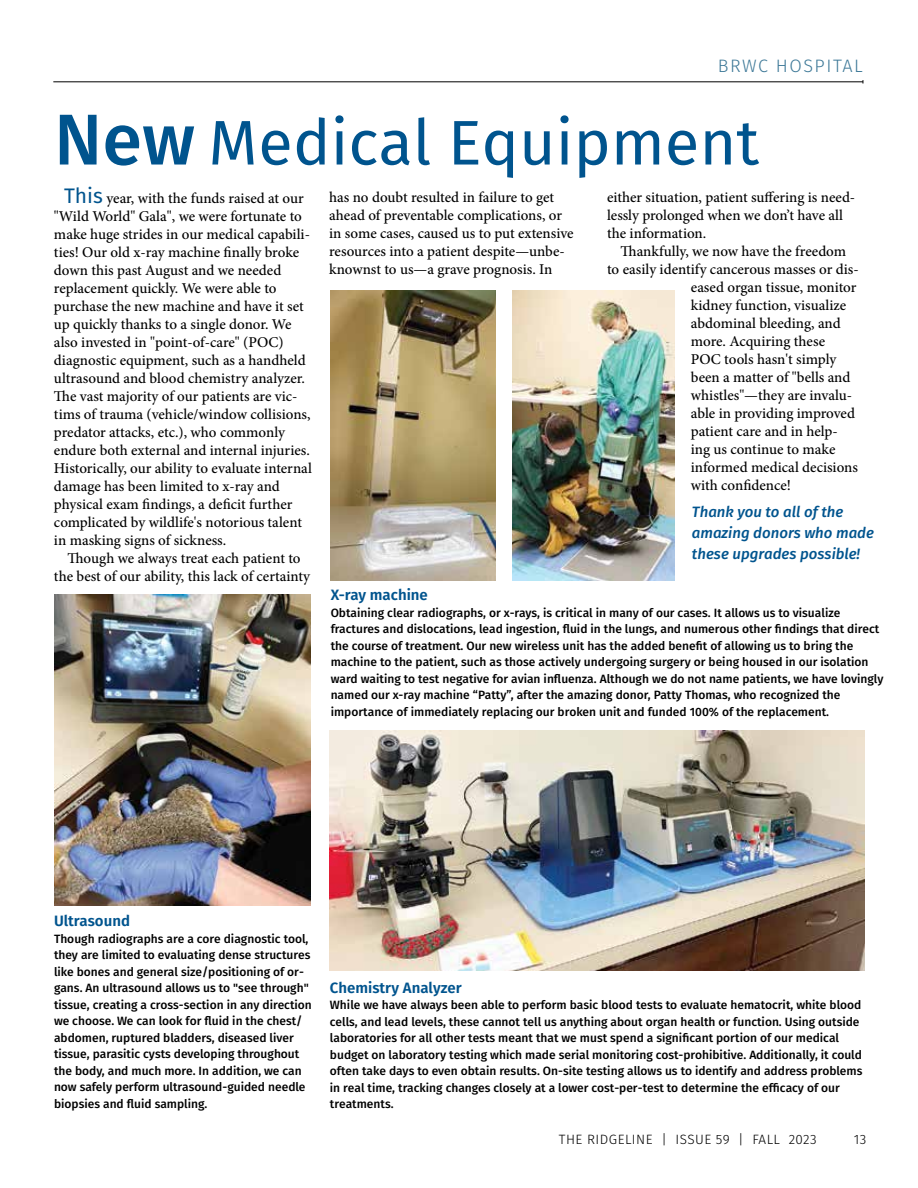
<style>
.page{position:relative;width:918px;height:1188px;background:#fff}
.page>*{position:absolute;margin:0;border:0;box-sizing:border-box;transform-origin:0 0}
.t1{font:63px "Fira Sans";color:#00548e}
.t2{font:300 18px "Fira Sans";letter-spacing:.085em;color:#3e7998}
.t3{font:500 15px/18px "Minion Pro";color:#000}
.t4{font:italic 500 15px/21px "Fira Sans";color:#00548e}
.t5{font:600 15px "Fira Sans";color:#00548e}
.t6{font:300 13.5px "Fira Sans";letter-spacing:.035em;color:#000}
.t7{font:500 12px/16.5px "Fira Sans";color:#000}
.s1{font-weight:500;font-size:72px}
.s2{font-family:"Fira Sans";font-weight:400;font-size:21px;color:#00548e}
</style>
<div class="page">
<hr style="left:53px;top:81px;width:810px;height:1px;background:#000">
<img style="left:513px;top:290px;width:162px;height:290px">
<img style="left:331px;top:290px;width:164px;height:290px">
<img style="left:54px;top:594px;width:256px;height:312px">
<img style="left:330px;top:730px;width:534px;height:241px">
<h2 class="t2" style="left:718px;top:53px;width:146px">BRWC HOSPITAL</h2>
<h1 class="t1" style="left:54px;top:95px;width:707px"><span class="s1">New</span> Medical Equipment</h1>
<p class="t3" style="left:54px;top:189px;width:259px;text-indent:10px"><span class="s2">This</span> year, with the funds raised at our "Wild World" Gala", we were fortunate to make huge strides in our medical capabili&shy;ties! Our old x-ray machine finally broke down this past August and we needed replacement quickly. We were able to purchase the new machine and have it set up quickly thanks to a single donor. We also invested in "point-of-care" (POC) diagnostic equipment, such as a handheld ultrasound and blood chemistry analyzer.<br>The vast majority of our patients are vic&shy;tims of trauma (vehicle/window collisions, predator attacks, etc.), who commonly endure both external and internal injuries.<br>Historically, our ability to evaluate internal damage has been limited to x-ray and physical exam findings, a deficit further complicated by wildlife's notorious talent in masking signs of sickness.</p>
<p class="t3" style="left:54px;top:549px;width:258px;text-align:center">Though we always treat each patient to<br>the best of our ability, this lack of certainty</p>
<p class="t3" style="left:607px;top:188px;width:250px">either situation, patient suffering is need&shy;lessly prolonged when we don’t have all the information.</p>
<p class="t3" style="left:621px;top:242px;width:227px">Thankfully, we now have the freedom</p>
<p class="t3" style="left:607px;top:260px;width:253px">to easily identify cancerous masses or dis-</p>
<p class="t3" style="left:691px;top:278px;width:167px">eased organ tissue, monitor</p>
<p class="t3" style="left:691px;top:296px;width:157px">kidney function, visualize</p>
<p class="t3" style="left:691px;top:314px;width:151px">abdominal bleeding, and</p>
<p class="t3" style="left:691px;top:332px;width:136px">more. Acquiring these</p>
<p class="t3" style="left:691px;top:350px;width:147px">POC tools hasn't simply</p>
<p class="t3" style="left:691px;top:368px;width:161px">been a matter of "bells and</p>
<p class="t3" style="left:691px;top:386px;width:163px">whistles"—they are invalu-</p>
<p class="t3" style="left:691px;top:404px;width:166px">able in providing improved</p>
<p class="t3" style="left:691px;top:422px;width:148px">patient care and in help-</p>
<p class="t3" style="left:691px;top:440px;width:146px">ing us continue to make</p>
<p class="t3" style="left:691px;top:458px;width:169px">informed medical decisions</p>
<p class="t3" style="left:691px;top:476px;width:102px">with confidence!</p>
<p class="t4" style="left:692px;top:500px;width:184px">Thank you to all of the amazing donors who made these upgrades possible!</p>
<p class="t3" style="left:329px;top:188px;width:246px">has no doubt resulted in failure to get ahead of preventable complications, or in some cases, caused us to put extensive resources into a patient despite—unbe&shy;knownst to us—a grave prognosis. In</p>
<p class="t5" style="left:331px;top:583px;width:99px">X-ray machine</p>
<p class="t7" style="left:331px;top:604px;width:554px">Obtaining clear radiographs, or x-rays, is critical in many of our cases. It allows us to visualize fractures and dislocations, lead ingestion, fluid in the lungs, and numerous other findings that direct the course of treatment. Our new wireless unit has the added benefit of allowing us to bring the machine to the patient, such as those actively undergoing surgery or being housed in our isolation ward waiting to test negative for avian influenza. Although we do not name patients, we have lovingly named our x-ray machine “Patty”, after the amazing donor, Patty Thomas, who recognized the importance of immediately replacing our broken unit and funded 100% of the replacement.</p>
<p class="t5" style="left:54px;top:909px;width:78px">Ultrasound</p>
<p class="t7" style="left:54px;top:930px;width:259px">Though radiographs are a core diagnostic tool, they are limited to evaluating dense structures like bones and general size/positioning of or&shy;gans. An ultrasound allows us to "see through" tissue, creating a cross-section in any direction we choose. We can look for fluid in the chest/ abdomen, ruptured bladders, diseased liver tissue, parasitic cysts developing throughout the body, and much more. In addition, we can now safely perform ultrasound-guided needle biopsies and fluid sampling.</p>
<p class="t5" style="left:330px;top:975px;width:133px">Chemistry Analyzer</p>
<p class="t7" style="left:330px;top:996px;width:534px">While we have always been able to perform basic blood tests to evaluate hematocrit, white blood cells, and lead levels, these cannot tell us anything about organ health or function. Using outside laboratories for all other tests meant that we must spend a significant portion of our medical budget on laboratory testing which made serial monitoring cost-prohibitive. Additionally, it could often take days to even obtain results. On-site testing allows us to identify and address problems in real time, tracking changes closely at a lower cost-per-test to determine the efficacy of our treatments.</p>
<p class="t6" style="left:559px;top:1130px;width:259px">THE RIDGELINE | ISSUE 59 | FALL 2023</p>
<p class="t6" style="left:854px;top:1130px;width:14px">13</p>
</div>
